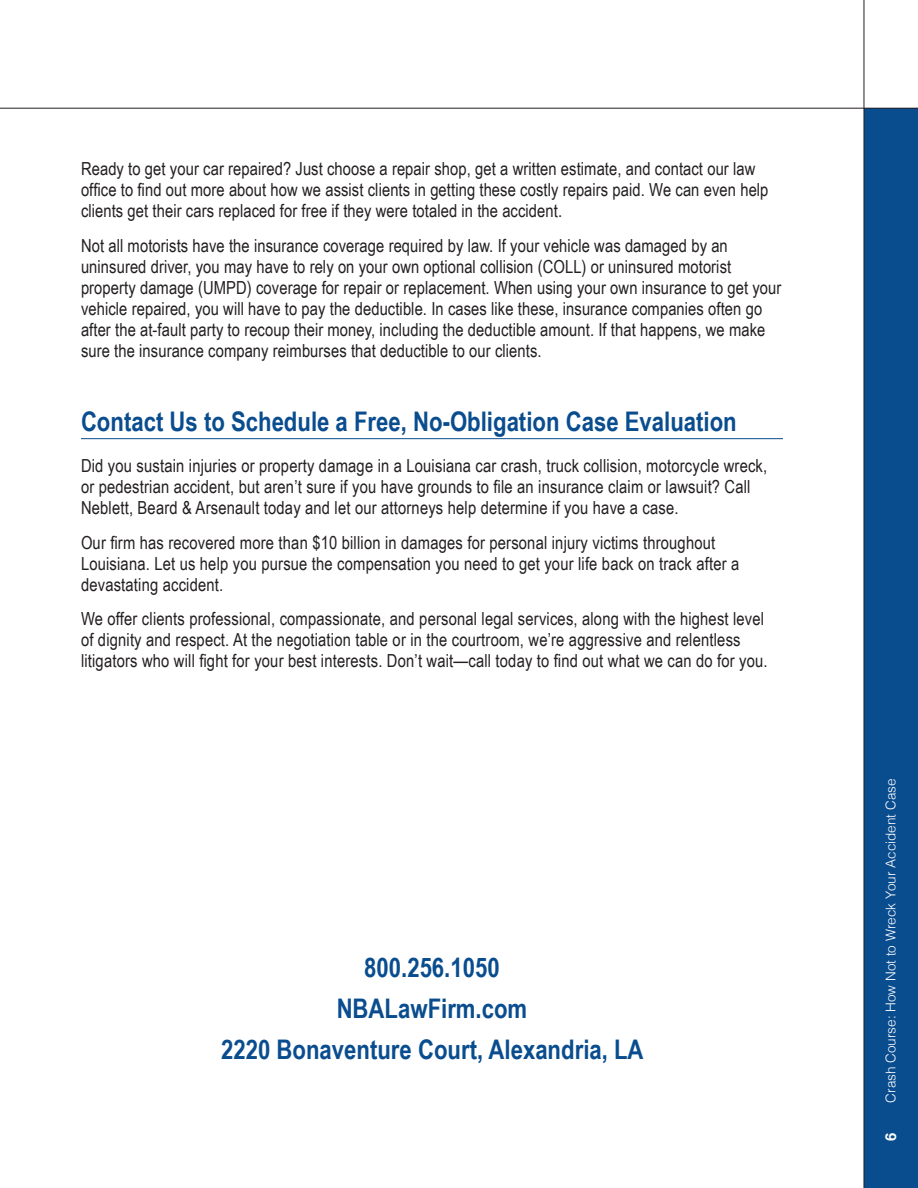
<style>
.page{position:relative;width:918px;height:1188px;background:#fff}
.page>*{position:absolute;margin:0;border:0;box-sizing:border-box;transform-origin:0 0}
.Main_Text{font:700 27px "Arial Narrow";color:#0a4d8f}
.Main_Text-2{font:18px/21px "Arial Narrow";letter-spacing:.005em;color:#231f20}
.t1{font:700 15px "Helvetica";color:#fff}
.t2{font:300 13.5px "Helvetica";color:#fff}
</style>
<div class="page">
<div style="left:864px;top:108px;width:54px;height:1080px;background:#0a4d8f"></div>
<hr style="left:0;top:108px;width:918px;height:1px;background:#231f20">
<hr style="left:864px;top:0;width:1px;height:1188px;background:#231f20">
<hr style="left:81px;top:438px;width:702px;height:1px;background:#0a4d8f">
<p class="Main_Text-2" style="left:81px;top:158px;width:689px">Ready to get your car repaired? Just choose a repair shop, get a written estimate, and contact our law office to find out more about how we assist clients in getting these costly repairs paid. We can even help clients get their cars replaced for free if they were totaled in the accident.</p>
<p class="Main_Text-2" style="left:81px;top:234px;width:702px">Not all motorists have the insurance coverage required by law. If your vehicle was damaged by an uninsured driver, you may have to rely on your own optional collision (COLL) or uninsured motorist property damage (UMPD) coverage for repair or replacement. When using your own insurance to get your vehicle repaired, you will have to pay the deductible. In cases like these, insurance companies often go after the at-fault party to recoup their money, including the deductible amount. If that happens, we make sure the insurance company reimburses that deductible to our clients.</p>
<p class="Main_Text" style="left:81px;top:401px;width:657px">Contact Us to Schedule a Free, No-Obligation Case Evaluation</p>
<p class="Main_Text-2" style="left:81px;top:455px;width:688px">Did you sustain injuries or property damage in a Louisiana car crash, truck collision, motorcycle wreck, or pedestrian accident, but aren’t sure if you have grounds to file an insurance claim or lawsuit? Call<br>Neblett, Beard &amp; Arsenault today and let our attorneys help determine if you have a case.</p>
<p class="Main_Text-2" style="left:81px;top:531px;width:660px">Our firm has recovered more than $10 billion in damages for personal injury victims throughout<br>Louisiana. Let us help you pursue the compensation you need to get your life back on track after a devastating accident.</p>
<p class="Main_Text-2" style="left:81px;top:608px;width:688px">We offer clients professional, compassionate, and personal legal services, along with the highest level of dignity and respect. At the negotiation table or in the courtroom, we’re aggressive and relentless litigators who will fight for your best interests. Don’t wait—call today to find out what we can do for you.</p>
<p class="Main_Text" style="left:364px;top:947px;width:137px">800.256.1050</p>
<p class="Main_Text" style="left:337px;top:988px;width:192px">NBALawFirm.com</p>
<p class="Main_Text" style="left:221px;top:1029px;width:424px">2220 Bonaventure Court, Alexandria, LA</p>
<p class="t2" style="left:879px;top:1103px;width:326px;rotate:-90deg">Crash Course: How Not to Wreck Your Accident Case</p>
<p class="t1" style="left:879px;top:1141px;width:10px;rotate:-90deg">6</p>
</div>
